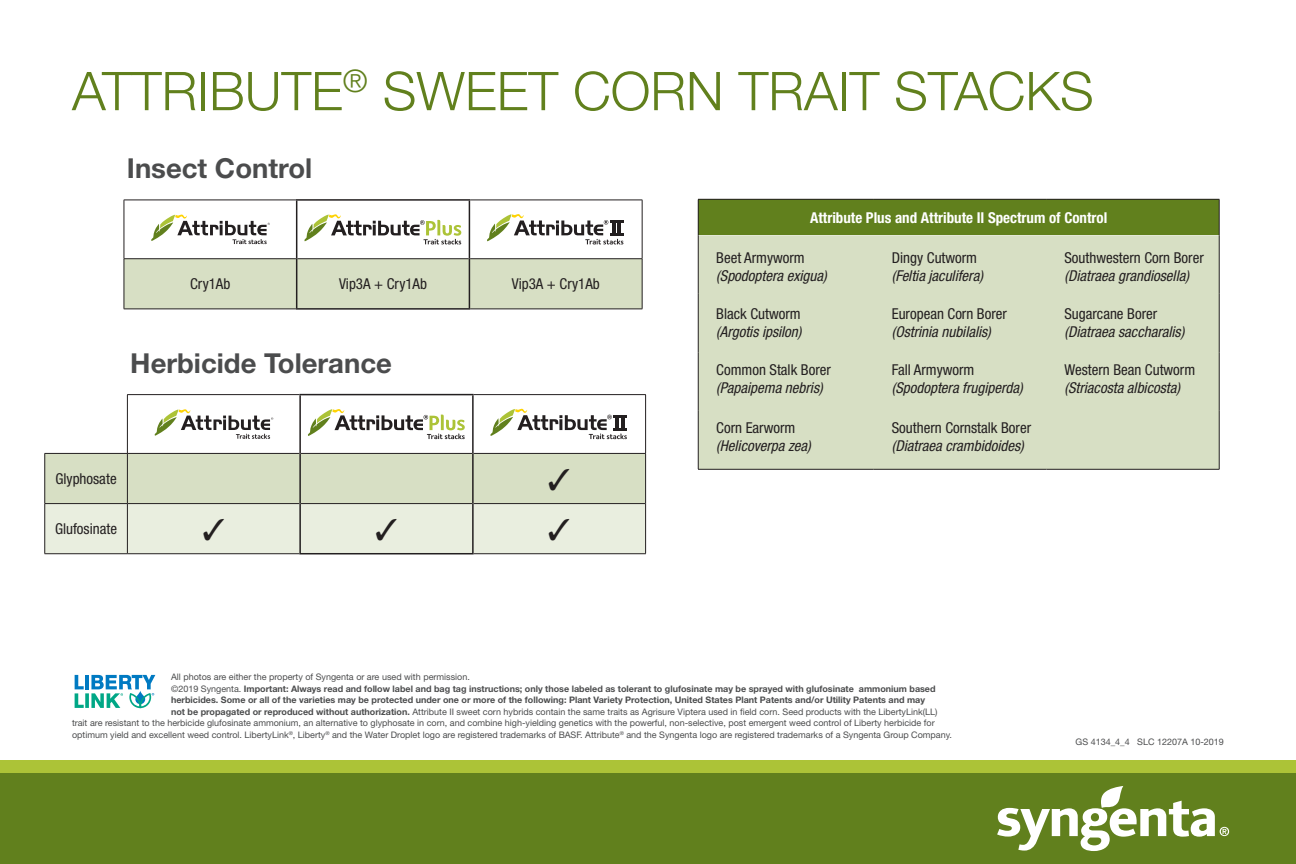
<style>
.page{position:relative;width:1296px;height:864px;background:#fff}
.page>*{position:absolute;margin:0;border:0;box-sizing:border-box;transform-origin:0 0}
.t1{font:300 53.5px "Helvetica Neue LT Std";color:#61801d}
.t2{font:700 27.5px "Helvetica Neue LT Std";color:#4b4c4d}
.t3{font:condensed 15px "Helvetica Neue LT Std";color:#231f20}
.t4{font:italic condensed 15px "Helvetica Neue LT Std";color:#231f20}
.t5{font:700 condensed 15px "Helvetica Neue LT Std";color:#fff}
.t6{font:9px "Helvetica Neue LT Std";color:#4b4c4d}
.t7{font:700 9px "Helvetica Neue LT Std";color:#4b4c4d}
.s1{font-weight:400}
.s2{font-weight:700}
</style>
<div class="page">
<hr style="left:44px;top:453px;width:83px;height:1px;background:#231f20">
<hr style="left:127px;top:394px;width:172px;height:1px;background:#231f20">
<hr style="left:474px;top:394px;width:172px;height:1px;background:#231f20">
<hr style="left:299px;top:394px;width:175px;height:1px;background:#231f20">
<hr style="left:44px;top:454px;width:1px;height:50px;background:#231f20">
<hr style="left:44px;top:504px;width:1px;height:49px;background:#231f20">
<hr style="left:44px;top:553px;width:83px;height:1px;background:#231f20">
<hr style="left:642px;top:200px;width:1px;height:58px;background:#231f20">
<hr style="left:642px;top:259px;width:1px;height:50px;background:#231f20">
<hr style="left:124px;top:309px;width:172px;height:1px;background:#231f20">
<hr style="left:470px;top:309px;width:172px;height:1px;background:#231f20">
<hr style="left:296px;top:199px;width:174px;height:2px;background:#231f20">
<hr style="left:296px;top:308px;width:174px;height:2px;background:#231f20">
<svg style="left:124px;top:200px;width:518px;height:109px"></svg>
<div style="left:698px;top:199px;width:521px;height:36px;background:#61801d"></div>
<div style="left:699px;top:235px;width:520px;height:234px;background:#d7dfc4"></div>
<hr style="left:698px;top:199px;width:176px;height:1px;background:#231f20">
<hr style="left:874px;top:199px;width:172px;height:1px;background:#231f20">
<hr style="left:1046px;top:199px;width:173px;height:1px;background:#231f20">
<hr style="left:1219px;top:200px;width:1px;height:35px;background:#231f20">
<hr style="left:698px;top:200px;width:1px;height:35px;background:#231f20">
<hr style="left:698px;top:235px;width:1px;height:59px;background:#231f20">
<hr style="left:698px;top:294px;width:1px;height:58px;background:#231f20">
<hr style="left:698px;top:352px;width:1px;height:59px;background:#231f20">
<hr style="left:698px;top:411px;width:1px;height:58px;background:#231f20">
<hr style="left:1219px;top:235px;width:1px;height:59px;background:#231f20">
<hr style="left:1219px;top:294px;width:1px;height:58px;background:#231f20">
<hr style="left:1219px;top:352px;width:1px;height:59px;background:#231f20">
<hr style="left:1219px;top:411px;width:1px;height:58px;background:#231f20">
<hr style="left:698px;top:469px;width:176px;height:1px;background:#231f20">
<hr style="left:874px;top:469px;width:172px;height:1px;background:#231f20">
<hr style="left:1046px;top:469px;width:173px;height:1px;background:#231f20">
<div style="left:0;top:760px;width:1296px;height:104px;background:#61801d"></div>
<div style="left:0;top:760px;width:1296px;height:13px;background:#acc337"></div>
<svg style="left:997px;top:786px;width:232px;height:65px"></svg>
<svg style="left:75px;top:675px;width:80px;height:33px"></svg>
<svg style="left:45px;top:395px;width:601px;height:159px"></svg>
<p class="t1" style="left:72px;top:58px;width:1023px">ATTRIBUTE<sup>®</sup> SWEET CORN TRAIT STACKS</p>
<p class="t2" style="left:127px;top:151px;width:187px">Insect Control</p>
<p class="t3" style="left:190px;top:275px;width:42px">Cry1Ab</p>
<p class="t3" style="left:339px;top:275px;width:90px">Vip3A + Cry1Ab</p>
<p class="t3" style="left:512px;top:275px;width:90px">Vip3A + Cry1Ab</p>
<p class="t2" style="left:130px;top:346px;width:263px">Herbicide Tolerance</p>
<p class="t3" style="left:55px;top:470px;width:63px">Glyphosate</p>
<p class="t3" style="left:55px;top:520px;width:64px">Glufosinate</p>
<p class="t5" style="left:810px;top:208px;width:299px">Attribute Plus and Attribute II Spectrum of Control</p>
<p class="t3" style="left:716px;top:249px;width:90px">Beet Armyworm</p>
<p class="t4" style="left:716px;top:267px;width:112px">(Spodoptera exigua)</p>
<p class="t3" style="left:892px;top:249px;width:87px">Dingy Cutworm</p>
<p class="t4" style="left:892px;top:267px;width:93px">(Feltia jaculifera)</p>
<p class="t3" style="left:1064px;top:249px;width:141px">Southwestern Corn Borer</p>
<p class="t4" style="left:1064px;top:267px;width:126px">(Diatraea grandiosella)</p>
<p class="t3" style="left:716px;top:305px;width:86px">Black Cutworm</p>
<p class="t4" style="left:716px;top:323px;width:87px">(Argotis ipsilon)</p>
<p class="t3" style="left:892px;top:305px;width:117px">European Corn Borer</p>
<p class="t4" style="left:892px;top:323px;width:101px">(Ostrinia nubilalis)</p>
<p class="t3" style="left:1064px;top:305px;width:94px">Sugarcane Borer</p>
<p class="t4" style="left:1064px;top:323px;width:121px">(Diatraea saccharalis)</p>
<p class="t3" style="left:716px;top:361px;width:116px">Common Stalk Borer</p>
<p class="t4" style="left:716px;top:379px;width:108px">(Papaipema nebris)</p>
<p class="t3" style="left:892px;top:361px;width:84px">Fall Armyworm</p>
<p class="t4" style="left:892px;top:379px;width:133px">(Spodoptera frugiperda)</p>
<p class="t3" style="left:1064px;top:361px;width:132px">Western Bean Cutworm</p>
<p class="t4" style="left:1064px;top:379px;width:117px">(Striacosta albicosta)</p>
<p class="t3" style="left:716px;top:419px;width:81px">Corn Earworm</p>
<p class="t4" style="left:716px;top:437px;width:96px">(Helicoverpa zea)</p>
<p class="t3" style="left:892px;top:419px;width:141px">Southern Cornstalk Borer</p>
<p class="t4" style="left:892px;top:437px;width:134px">(Diatraea crambidoides)</p>
<p class="t6" style="left:171px;top:672px;width:300px">All photos are either the property of Syngenta or are used with permission.</p>
<p class="t7" style="left:171px;top:683px;width:766px"><span class="s1">©2019 Syngenta.</span> Important: Always read and follow label and bag tag instructions; only those labeled as tolerant to glufosinate may be sprayed with glufosinate ammonium based</p>
<p class="t7" style="left:171px;top:695px;width:755px">herbicides. Some or all of the varieties may be protected under one or more of the following: Plant Variety Protection, United States Plant Patents and/or Utility Patents and may</p>
<p class="t6" style="left:171px;top:706px;width:768px"><span class="s2">not be propagated or reproduced without authorization.</span> Attribute II sweet corn hybrids contain the same traits as Agrisure Viptera used in field corn. Seed products with the LibertyLink(LL)</p>
<p class="t6" style="left:72px;top:718px;width:864px">trait are resistant to the herbicide glufosinate ammonium, an alternative to glyphosate in corn, and combine high-yielding genetics with the powerful, non-selective, post emergent weed control of Liberty herbicide for</p>
<p class="t6" style="left:72px;top:729px;width:882px">optimum yield and excellent weed control. LibertyLink<sup>®</sup>, Liberty<sup>®</sup> and the Water Droplet logo are registered trademarks of BASF. Attribute<sup>®</sup> and the Syngenta logo are registered trademarks of a Syngenta Group Company.</p>
<p class="t6" style="left:1076px;top:737px;width:150px">GS 4134_4_4 SLC 12207A 10-2019</p>
</div>
